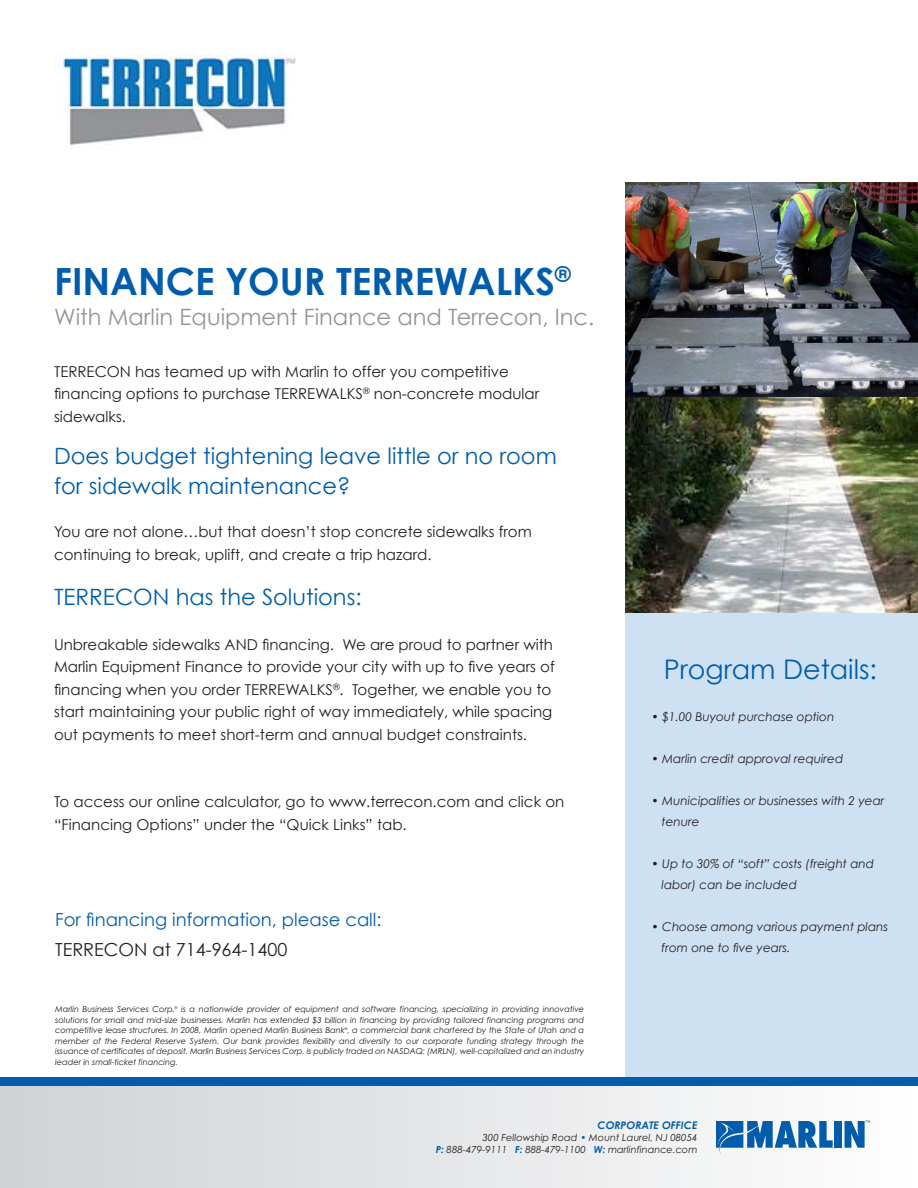
<style>
.page{position:relative;width:918px;height:1188px;background:#fff}
.page>*{position:absolute;margin:0;border:0;box-sizing:border-box;transform-origin:0 0}
.t1{font:700 37.5px "Century Gothic";color:#015dab}
.t2{font:27px "Century Gothic";color:#015dab}
.t3{font:22.5px "Century Gothic";color:#015dab}
.t4{font:22.5px "Century Gothic";color:#939598}
.t5{font:18px "Century Gothic";color:#015dab}
.t6{font:18px "Century Gothic";color:#231f20}
.t7{font:15px "Century Gothic";color:#231f20}
.t8{font:italic 12px "Century Gothic";color:#231f20}
.t9{font:italic 700 10.5px "Century Gothic";color:#015dab}
.t10{font:italic 9.75px/12px "Century Gothic";color:#231f20;text-align:right}
.t11{font:italic 8.25px/10.5px "Century Gothic";letter-spacing:-.005em;color:#231f20;text-align:justify}
.t12{font:4.8px "Century Gothic";color:#015dab}
.t13{font:italic 3.45px "Century Gothic";color:#231f20}
.s1{color:#015dab}
.s2{font-weight:700;color:#015dab}
</style>
<div class="page">
<div style="left:625px;top:575px;width:293px;height:505px;background:#cee1f3"></div>
<div style="left:1px;top:1083px;width:916px;height:105px;background:linear-gradient(to right,#cccfd3,#f8fafc)"></div>
<div style="left:0;top:1077px;width:918px;height:8px;background:#015dab"></div>
<img style="left:625px;top:397px;width:293px;height:216px">
<div style="left:835px;top:1121px;width:7px;height:27px;background:#015dab"></div>
<svg style="left:845px;top:1121px;width:20px;height:27px"></svg>
<svg style="left:716px;top:1121px;width:117px;height:35px"></svg>
<img style="left:54px;top:54px;width:242px;height:92px">
<img style="left:625px;top:183px;width:293px;height:214px">
<p class="t1" style="left:54px;top:257px;width:519px">FINANCE YOUR TERREWALKS<sup>®</sup></p>
<p class="t4" style="left:54px;top:303px;width:542px">With Marlin Equipment Finance and Terrecon, Inc.</p>
<p class="t7" style="left:54px;top:362px;width:456px">TERRECON has teamed up with Marlin to offer you competitive</p>
<p class="t7" style="left:54px;top:385px;width:487px">financing options to purchase TERREWALKS<sup>®</sup> non-concrete modular</p>
<p class="t7" style="left:54px;top:407px;width:74px">sidewalks.</p>
<p class="t3" style="left:54px;top:442px;width:504px">Does budget tightening leave little or no room</p>
<p class="t3" style="left:54px;top:472px;width:298px">for sidewalk maintenance?</p>
<p class="t7" style="left:54px;top:523px;width:479px">You are not alone…but that doesn’t stop concrete sidewalks from</p>
<p class="t7" style="left:54px;top:545px;width:379px">continuing to break, uplift, and create a trip hazard.</p>
<p class="t3" style="left:54px;top:583px;width:309px">TERRECON has the Solutions:</p>
<p class="t7" style="left:54px;top:635px;width:501px">Unbreakable sidewalks AND financing. We are proud to partner with</p>
<p class="t7" style="left:54px;top:658px;width:502px">Marlin Equipment Finance to provide your city with up to five years of</p>
<p class="t7" style="left:54px;top:680px;width:499px">financing when you order TERREWALKS<sup>®</sup>. Together, we enable you to</p>
<p class="t7" style="left:54px;top:703px;width:500px">start maintaining your public right of way immediately, while spacing</p>
<p class="t7" style="left:54px;top:725px;width:475px">out payments to meet short-term and annual budget constraints.</p>
<p class="t7" style="left:54px;top:793px;width:512px">To access our online calculator, go to www.terrecon.com and click on</p>
<p class="t7" style="left:54px;top:815px;width:354px">“Financing Options” under the “Quick Links” tab.</p>
<p class="t5" style="left:55px;top:909px;width:328px">For financing information, please call:</p>
<p class="t6" style="left:55px;top:939px;width:234px">TERRECON at 714-964-1400</p>
<p class="t11" style="left:55px;top:1004px;width:531px;text-indent:126px">is a nationwide provider of equipment and software financing, specializing in providing innovative solutions for small and mid-size businesses. Marlin has extended $3 billion in financing by providing tailored financing programs and competitive lease structures. In 2008, Marlin opened Marlin Business Bank , a commercial bank chartered by the State of Utah and a</p>
<p class="t11" style="left:55px;top:1004px;width:121px">Marlin Business Services Corp.</p>
<p class="t13" style="left:175px;top:1006px;width:4px">®</p>
<p class="t13" style="left:345px;top:1027px;width:4px">®</p>
<p class="t11" style="left:55px;top:1036px;width:531px">member of the Federal Reserve System. Our bank provides flexibility and diversity to our corporate funding strategy through the issuance of certificates of deposit. Marlin Business Services Corp. is publicly traded on NASDAQ: (MRLN), well-capitalized and an industry leader in small-ticket financing.</p>
<p class="t2" style="left:664px;top:653px;width:215px">Program Details:</p>
<p class="t8" style="left:652px;top:709px;width:184px">• $1.00 Buyout purchase option</p>
<p class="t8" style="left:652px;top:751px;width:193px">• Marlin credit approval required</p>
<p class="t8" style="left:652px;top:793px;width:234px">• Municipalities or businesses with 2 year</p>
<p class="t8" style="left:662px;top:814px;width:39px">tenure</p>
<p class="t8" style="left:652px;top:856px;width:224px">• Up to 30% of “soft” costs (freight and</p>
<p class="t8" style="left:662px;top:877px;width:137px">labor) can be included</p>
<p class="t8" style="left:652px;top:919px;width:238px">• Choose among various payment plans</p>
<p class="t8" style="left:662px;top:940px;width:131px">from one to five years.</p>
<p class="t9" style="left:598px;top:1118px;width:101px">CORPORATE OFFICE</p>
<p class="t10" style="left:436px;top:1131px;width:263px">300 Fellowship Road <span class="s1">•</span> Mount Laurel, NJ 08054<br><span class="s2">P:</span> 888-479-9111 <span class="s2">F:</span> 888-479-1100 <span class="s2">W:</span> marlinfinance.com</p>
<p class="t12" style="left:866px;top:1120px;width:6px">™</p>
</div>
